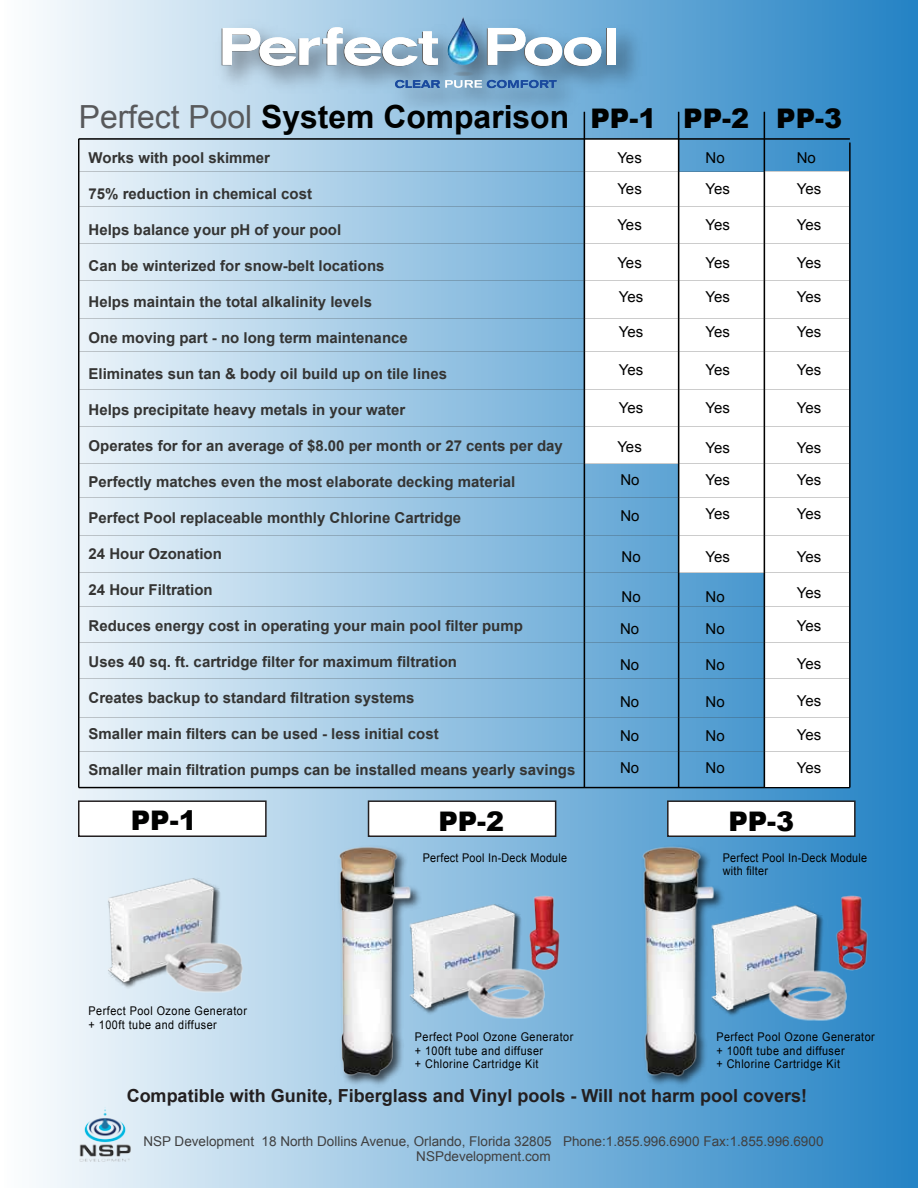
<style>
.page{position:relative;width:918px;height:1188px;background:#fff}
.page>*{position:absolute;margin:0;border:0;box-sizing:border-box;transform-origin:0 0}
.t1{font:700 31.8px "Arial";color:#000100}
.t2{font:900 27px "Arial";color:#000100}
.t3{font:700 18px "Arial";color:#231f20}
.t4{font:700 15px "Arial";color:#343433}
.t5{font:15px/31.5px "Arial";color:#000100}
.t6{font:13.5px/15px "Arial";color:#404041;text-align:center}
.t7{font:12px/13.5px "Arial";letter-spacing:.045em;color:#000;scale:.9 1}
.t8{font:12px/13.5px "Arial";letter-spacing:.025em;color:#000;scale:.9 1}
.s1{font-weight:400;color:#58595b}
.s2{font-weight:900;font-size:27px}
</style>
<div class="page">
<div style="left:3px;top:0;width:915px;height:1188px;background:linear-gradient(to right,#fcfcfd,#2382c3)"></div>
<img style="left:76px;top:1105px;width:57px;height:57px">
<hr style="left:849px;top:143px;width:2px;height:644px;background:#000">
<hr style="left:79px;top:787px;width:771px;height:1px;background:#000">
<hr style="left:78px;top:139px;width:1px;height:648px;background:#000">
<div style="left:584px;top:139px;width:95px;height:325px;background:#fff"></div>
<div style="left:679px;top:172px;width:85px;height:401px;background:#fff"></div>
<div style="left:764px;top:172px;width:85px;height:615px;background:#fff"></div>
<hr style="left:764px;top:112px;width:1px;height:675px;background:#000">
<hr style="left:678px;top:112px;width:1px;height:675px;background:#000">
<hr style="left:584px;top:112px;width:1px;height:675px;background:#000">
<hr style="left:79px;top:138px;width:771px;height:2px;background:#000">
<img style="left:210px;top:0;width:439px;height:122px">
<div style="left:606px;top:28px;width:9px;height:37px;background:#666"></div>
<svg style="left:222px;top:27px;width:216px;height:39px"></svg>
<svg style="left:487px;top:28px;width:114px;height:38px"></svg>
<div style="left:607px;top:28px;width:9px;height:37px;background:#fff"></div>
<img style="left:447px;top:16px;width:32px;height:49px">
<svg style="left:452px;top:71px;width:22px;height:5px"></svg>
<svg style="left:395px;top:80px;width:162px;height:8px"></svg>
<div style="left:78px;top:800px;width:189px;height:37px;background:#fff;border:2px solid #231f20"></div>
<div style="left:368px;top:800px;width:188px;height:37px;background:#fff;border:2px solid #231f20"></div>
<div style="left:667px;top:800px;width:189px;height:37px;background:#fff;border:2px solid #231f20"></div>
<img style="left:99px;top:875px;width:125px;height:118px">
<img style="left:162px;top:939px;width:84px;height:60px">
<img style="left:335px;top:1084px;width:89px;height:5px">
<img style="left:320px;top:842px;width:110px;height:242px">
<img style="left:638px;top:1084px;width:90px;height:5px">
<img style="left:624px;top:842px;width:110px;height:242px">
<img style="left:401px;top:901px;width:120px;height:118px">
<img style="left:463px;top:965px;width:84px;height:60px">
<img style="left:702px;top:903px;width:126px;height:117px">
<img style="left:765px;top:966px;width:84px;height:60px">
<img style="left:521px;top:895px;width:47px;height:77px">
<img style="left:829px;top:895px;width:46px;height:77px">
<h1 class="t1" style="left:79px;top:95px;width:765px"><span class="s1">Perfect Pool</span> System Comparison <span class="s2">PP-1 PP-2 PP-3</span></h1>
<p class="t4" style="left:89px;top:147px;width:183px">Works with pool skimmer</p>
<p class="t4" style="left:89px;top:183px;width:225px">75% reduction in chemical cost</p>
<p class="t4" style="left:89px;top:219px;width:254px">Helps balance your pH of your pool</p>
<p class="t4" style="left:89px;top:255px;width:297px">Can be winterized for snow-belt locations</p>
<p class="t4" style="left:89px;top:291px;width:285px">Helps maintain the total alkalinity levels</p>
<p class="t4" style="left:89px;top:327px;width:321px">One moving part - no long term maintenance</p>
<p class="t4" style="left:89px;top:363px;width:360px">Eliminates sun tan &amp; body oil build up on tile lines</p>
<p class="t4" style="left:89px;top:399px;width:318px">Helps precipitate heavy metals in your water</p>
<p class="t4" style="left:89px;top:435px;width:476px">Operates for for an average of $8.00 per month or 27 cents per day</p>
<p class="t4" style="left:89px;top:471px;width:428px">Perfectly matches even the most elaborate decking material</p>
<p class="t4" style="left:89px;top:507px;width:374px">Perfect Pool replaceable monthly Chlorine Cartridge</p>
<p class="t4" style="left:89px;top:543px;width:135px">24 Hour Ozonation</p>
<p class="t4" style="left:89px;top:579px;width:126px">24 Hour Filtration</p>
<p class="t4" style="left:89px;top:615px;width:436px">Reduces energy cost in operating your main pool filter pump</p>
<p class="t4" style="left:89px;top:651px;width:370px">Uses 40 sq. ft. cartridge filter for maximum filtration</p>
<p class="t4" style="left:89px;top:687px;width:327px">Creates backup to standard filtration systems</p>
<p class="t4" style="left:89px;top:723px;width:352px">Smaller main filters can be used - less initial cost</p>
<p class="t4" style="left:89px;top:759px;width:488px">Smaller main filtration pumps can be installed means yearly savings</p>
<p class="t5" style="left:706px;top:142px;width:21px">No</p>
<p class="t5" style="left:797px;top:142px;width:21px">No</p>
<p class="t5" style="left:617px;top:142px;width:26px">Yes<br>Yes</p>
<p class="t5" style="left:617px;top:209px;width:26px">Yes</p>
<p class="t5" style="left:617px;top:247px;width:26px">Yes</p>
<p class="t5" style="left:619px;top:281px;width:26px">Yes</p>
<p class="t5" style="left:619px;top:316px;width:26px">Yes</p>
<p class="t5" style="left:619px;top:353px;width:26px">Yes</p>
<p class="t5" style="left:619px;top:392px;width:26px">Yes</p>
<p class="t5" style="left:617px;top:431px;width:26px">Yes</p>
<p class="t5" style="left:706px;top:173px;width:26px">Yes</p>
<p class="t5" style="left:706px;top:209px;width:26px">Yes</p>
<p class="t5" style="left:706px;top:247px;width:26px">Yes</p>
<p class="t5" style="left:706px;top:281px;width:26px">Yes</p>
<p class="t5" style="left:706px;top:316px;width:26px">Yes</p>
<p class="t5" style="left:706px;top:353px;width:26px">Yes</p>
<p class="t5" style="left:706px;top:392px;width:26px">Yes</p>
<p class="t5" style="left:797px;top:173px;width:26px">Yes</p>
<p class="t5" style="left:797px;top:209px;width:26px">Yes</p>
<p class="t5" style="left:797px;top:247px;width:26px">Yes</p>
<p class="t5" style="left:797px;top:281px;width:26px">Yes</p>
<p class="t5" style="left:797px;top:316px;width:26px">Yes</p>
<p class="t5" style="left:797px;top:353px;width:26px">Yes</p>
<p class="t5" style="left:797px;top:392px;width:26px">Yes</p>
<p class="t5" style="left:706px;top:432px;width:26px">Yes</p>
<p class="t5" style="left:797px;top:432px;width:26px">Yes</p>
<p class="t5" style="left:797px;top:463px;width:26px">Yes</p>
<p class="t5" style="left:706px;top:464px;width:26px">Yes</p>
<p class="t5" style="left:706px;top:498px;width:26px">Yes</p>
<p class="t5" style="left:620px;top:464px;width:21px">No</p>
<p class="t5" style="left:797px;top:498px;width:26px">Yes</p>
<p class="t5" style="left:797px;top:541px;width:26px">Yes</p>
<p class="t5" style="left:797px;top:577px;width:26px">Yes</p>
<p class="t5" style="left:797px;top:610px;width:26px">Yes</p>
<p class="t5" style="left:797px;top:648px;width:26px">Yes</p>
<p class="t5" style="left:797px;top:685px;width:26px">Yes</p>
<p class="t5" style="left:620px;top:500px;width:21px">No</p>
<p class="t5" style="left:622px;top:541px;width:21px">No</p>
<p class="t5" style="left:620px;top:581px;width:22px">No<br>No</p>
<p class="t5" style="left:620px;top:649px;width:21px">No</p>
<p class="t5" style="left:620px;top:685px;width:21px">No</p>
<p class="t5" style="left:620px;top:719px;width:21px">No</p>
<p class="t5" style="left:706px;top:719px;width:21px">No</p>
<p class="t5" style="left:797px;top:719px;width:26px">Yes</p>
<p class="t5" style="left:620px;top:752px;width:21px">No</p>
<p class="t5" style="left:706px;top:752px;width:21px">No</p>
<p class="t5" style="left:797px;top:752px;width:26px">Yes</p>
<p class="t5" style="left:706px;top:541px;width:26px">Yes</p>
<p class="t5" style="left:706px;top:581px;width:21px">No<br>No</p>
<p class="t5" style="left:706px;top:649px;width:21px">No</p>
<p class="t5" style="left:706px;top:685px;width:21px">No</p>
<h2 class="t2" style="left:131px;top:800px;width:67px">PP-1</h2>
<h2 class="t2" style="left:438px;top:802px;width:67px">PP-2</h2>
<h2 class="t2" style="left:728px;top:802px;width:67px">PP-3</h2>
<p class="t8" style="left:423px;top:851px;width:162px">Perfect Pool In-Deck Module</p>
<p class="t8" style="left:723px;top:851px;width:162px">Perfect Pool In-Deck Module with filter</p>
<p class="t7" style="left:89px;top:1004px;width:177px">Perfect Pool Ozone Generator + 100ft tube and diffuser</p>
<p class="t7" style="left:415px;top:1030px;width:177px">Perfect Pool Ozone Generator + 100ft tube and diffuser<br>+ Chlorine Cartridge Kit</p>
<p class="t7" style="left:716px;top:1030px;width:177px">Perfect Pool Ozone Generator + 100ft tube and diffuser<br>+ Chlorine Cartridge Kit</p>
<p class="t3" style="left:127px;top:1083px;width:682px">Compatible with Gunite, Fiberglass and Vinyl pools - Will not harm pool covers!</p>
<p class="t6" style="left:143px;top:1133px;width:682px">NSP Development 18 North Dollins Avenue, Orlando, Florida 32805 Phone:1.855.996.6900 Fax:1.855.996.6900<br>NSPdevelopment.com</p>
</div>
